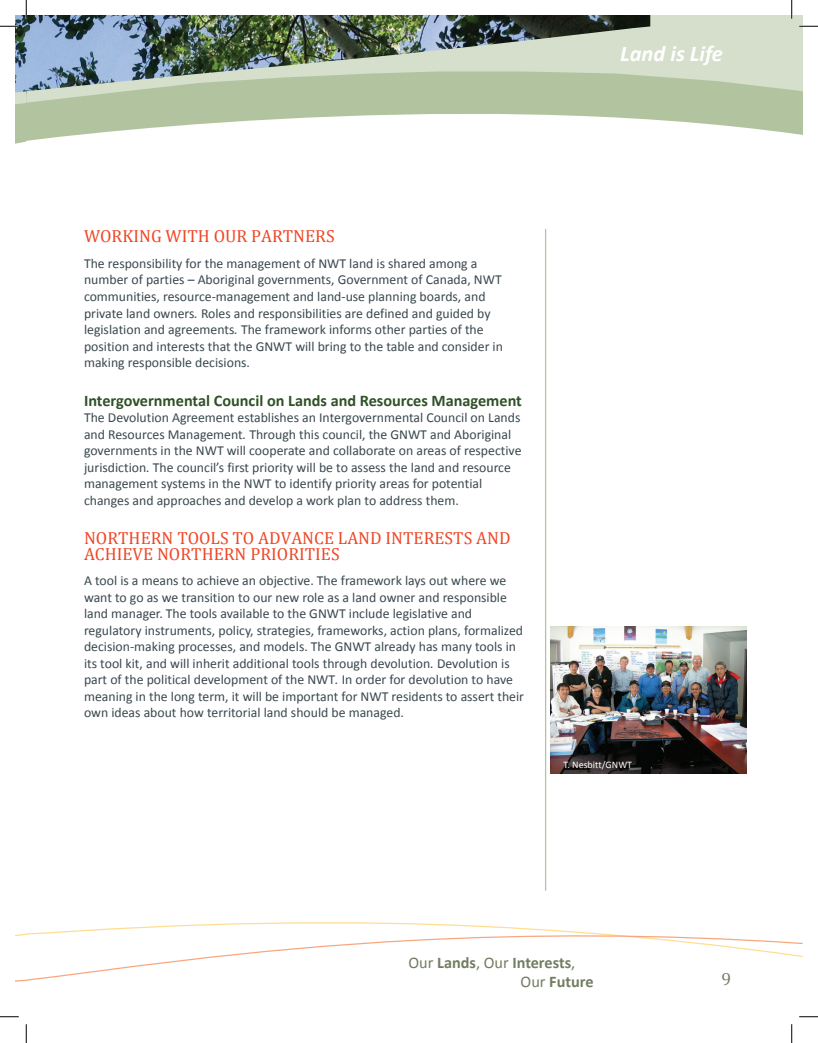
<style>
.page{position:relative;width:818px;height:1043px;background:#fff}
.page>*{position:absolute;margin:0;border:0;box-sizing:border-box;transform-origin:0 0}
.t1{font:italic 700 22.5px "Calibri";color:#fff}
.t2{font:17.5px/16.2px "Cambria";color:#ef4726}
.t3{font:17.5px "Cambria";color:#737d61}
.t4{font:700 16.25px "Calibri";color:#2f5127}
.t5{font:700 16.25px/19.5px "Calibri";color:#737d61}
.t6{font:13.75px/16.5px "Calibri";color:#39484e}
.t7{font:10px "Calibri";color:#fff}
.s1{font-style:italic}
.s2{font-weight:400}
</style>
<div class="page">
<svg style="left:15px;top:66px;width:11px;height:78px"></svg>
<svg style="left:26px;top:103px;width:776px;height:38px"></svg>
<img style="left:26px;top:15px;width:776px;height:88px">
<hr style="left:545px;top:229px;width:1px;height:661px;background:#b1c49f">
<svg style="left:15px;top:922px;width:566px;height:60px"></svg>
<svg style="left:26px;top:932px;width:776px;height:48px"></svg>
<img style="left:550px;top:627px;width:196px;height:146px">
<svg style="left:0;top:25px;width:19px;height:2px"></svg>
<svg style="left:799px;top:25px;width:19px;height:2px"></svg>
<svg style="left:0;top:1016px;width:19px;height:1px"></svg>
<svg style="left:799px;top:1016px;width:19px;height:1px"></svg>
<svg style="left:25px;top:0;width:2px;height:19px"></svg>
<svg style="left:25px;top:1024px;width:2px;height:18px"></svg>
<svg style="left:790px;top:0;width:2px;height:19px"></svg>
<svg style="left:791px;top:1024px;width:1px;height:18px"></svg>
<h1 class="t1" style="left:620px;top:39px;width:104px">Land is Life</h1>
<p class="t2" style="left:84px;top:228px;width:27px">WORKI</p>
<p class="t2" style="left:139px;top:228px;width:53px">NG WITH</p>
<p class="t2" style="left:214px;top:228px;width:12px">OUR</p>
<p class="t2" style="left:251px;top:228px;width:65px">PARTNERS</p>
<p class="t6" style="left:84px;top:255px;width:420px">The responsibility for the management of NWT land is shared among a number of parties – Aboriginal governments, Government of Canada, NWT communities, resource-management and land-use planning boards, and private land owners<span class="s1">.</span> Roles and responsibilities are defined and guided by legislation and agreements<span class="s1">.</span> The framework informs other parties of the position and interests that the GNWT will bring to the table and consider in making responsible decisions.</p>
<p class="t4" style="left:84px;top:390px;width:439px">Intergovernmental Council on Lands and Resources Management</p>
<p class="t6" style="left:84px;top:409px;width:439px">The Devolution Agreement establishes an Intergovernmental Council on Lands and Resources Management<span class="s1">.</span> Through this council, the GNWT and Aboriginal governments in the NWT will cooperate and collaborate on areas of respective jurisdiction<span class="s1">.</span> The council’s first priority will be to assess the land and resource management systems in the NWT to identify priority areas for potential changes and approaches and develop a work plan to address them.</p>
<p class="t2" style="left:84px;top:529px;width:428px">NORTHERN TOOLS TO ADVANCE LAND INTERESTS AND<br>ACHIEVE NORTHERN PRIORITIES</p>
<p class="t6" style="left:84px;top:572px;width:441px">A tool is a means to achieve an objective. The framework lays out where we want to go as we transition to our new role as a land owner and responsible land manager. The tools available to the GNWT include legislative and regulatory instruments, policy, strategies, frameworks, action plans, formalized decision-making processes, and models. The GNWT already has many tools in its tool kit, and will inherit additional tools through devolution<span class="s1">.</span> Devolution is part of the political development of the NWT<span class="s1">.</span> In order for devolution to have meaning in the long term, it will be important for NWT residents to assert their own ideas about how territorial land should be managed.</p>
<p class="t7" style="left:563px;top:758px;width:70px">T. Nesbitt/GNWT</p>
<p class="t5" style="left:520px;top:952px;width:74px;text-indent:-112px"><span class="s2">Our</span> Lands<span class="s2">, Our</span> Interests<span class="s2">,<br>Our</span> Future</p>
<p class="t3" style="left:721px;top:969px;width:11px">9</p>
</div>
